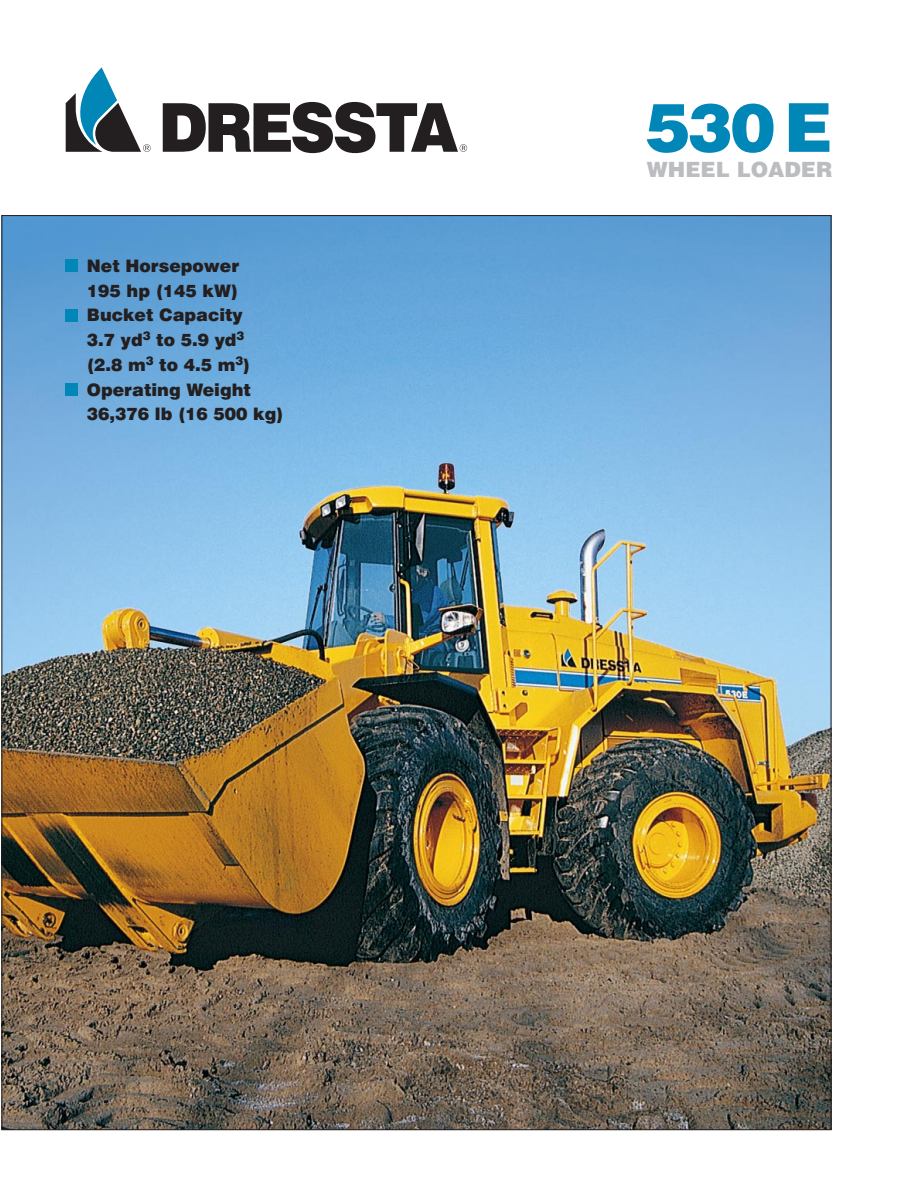
<style>
.page{position:relative;width:918px;height:1188px;background:#fff}
.page>*{position:absolute;margin:0;border:0;box-sizing:border-box;transform-origin:0 0}
.t1{font:900 67.5px "Phelvetica";color:#0087b8}
.t2{font:900 21px "Phelvetica";color:#bcbdc0}
.t3{font:900 17.25px/24.8px "Swiss 721 PL";color:#231f20}
</style>
<div class="page">
<img style="left:3px;top:217px;width:826px;height:911px">
<svg style="left:66px;top:67px;width:85px;height:85px"></svg>
<svg style="left:163px;top:102px;width:304px;height:51px"></svg>
<div style="left:66px;top:259px;width:12px;height:13px;background:#0087b8"></div>
<div style="left:66px;top:309px;width:12px;height:12px;background:#0087b8"></div>
<div style="left:66px;top:383px;width:12px;height:13px;background:#0087b8"></div>
<p class="t3" style="left:87px;top:255px;width:198px">Net Horsepower<br>195 hp (145 kW)<br>Bucket Capacity<br>3.7 yd<sup>3</sup> to 5.9 yd<sup>3 </sup>(2.8 m<sup>3</sup> to 4.5 m<sup>3</sup>)<br>Operating Weight<br>36,376 lb (16 500 kg)</p>
<h1 class="t1" style="left:645px;top:104px;width:189px">530 E</h1>
<p class="t2" style="left:647px;top:162px;width:187px">WHEEL LOADER</p>
</div>
